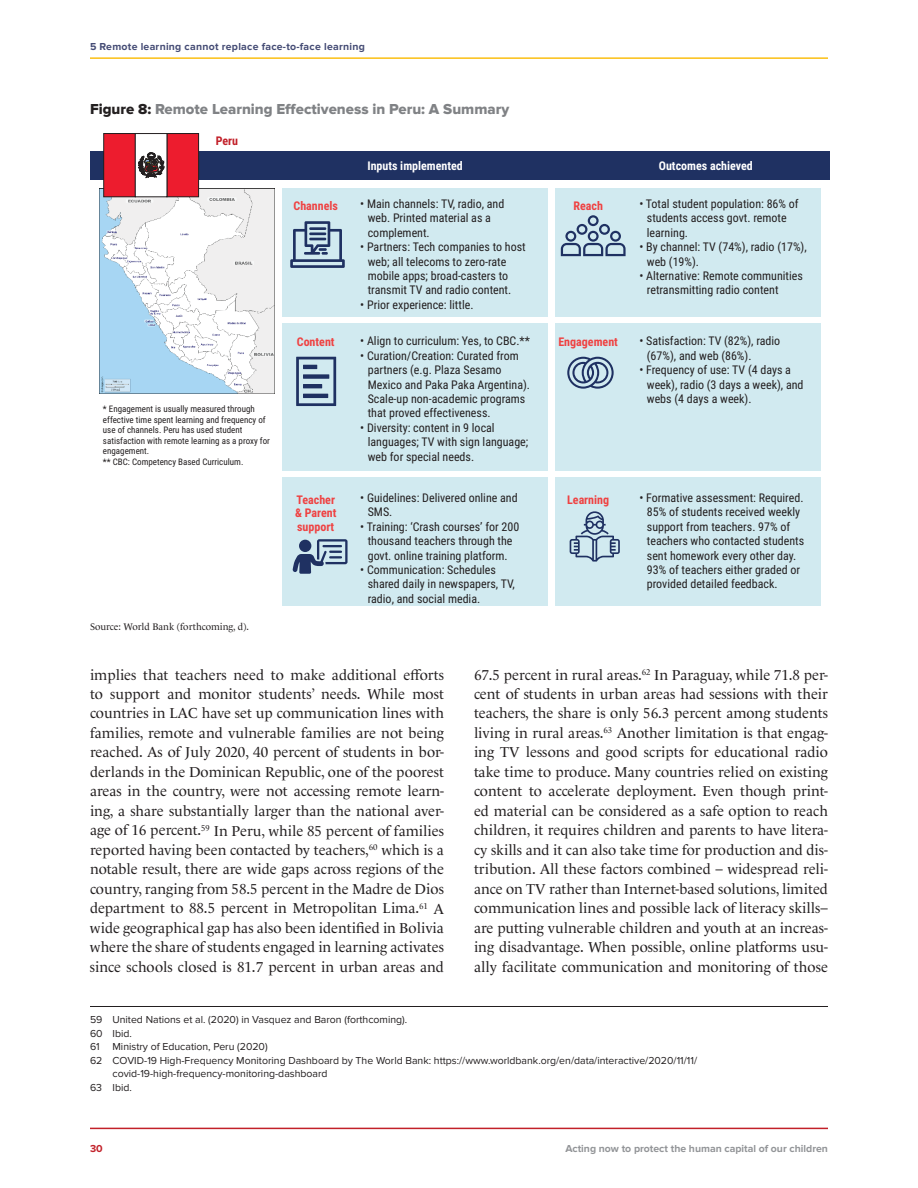
<style>
.page{position:relative;width:918px;height:1188px;background:#fff}
.page>*{position:absolute;margin:0;border:0;box-sizing:border-box;transform-origin:0 0}
.t1{font:15px "Proxima Nova Extrabld";color:#808285}
.t2{font:14.7px/19.5px "Le Monde Livre Std";color:#231f20;text-align:justify}
.t3{font:12px/14.4px "Roboto Condensed";color:#231f20}
.t4{font:700 12px/13.5px "Roboto Condensed";color:#ef4242;text-align:justify}
.t5{font:700 12px "Roboto Condensed";color:#fff}
.t6{font:700 12px "Roboto Condensed";color:#c22029}
.t7{font:10.5px "Proxima Nova";color:#231f20}
.t8{font:700 10.5px "Proxima Nova";letter-spacing:.025em;color:#454c75}
.t9{font:700 10.5px "Proxima Nova";color:#939598}
.t10{font:700 10.5px "Proxima Nova";color:#c22029}
.t11{font:9.75px "Le Monde Livre Std";color:#231f20}
.t12{font:9px/10.5px "Roboto Condensed";color:#231f20}
.s1{color:#231f20}
</style>
<div class="page">
<hr style="left:90px;top:1128px;width:738px;height:1px;background:#c22029">
<hr style="left:90px;top:57px;width:738px;height:2px;background:#fbbf13">
<hr style="left:90px;top:1006px;width:738px;height:1px;background:#231f20">
<div style="left:283px;top:188px;width:265px;height:129px;background:#d1eaf0"></div>
<div style="left:555px;top:188px;width:265px;height:129px;background:#d1eaf0"></div>
<div style="left:283px;top:478px;width:265px;height:128px;background:#d1eaf0"></div>
<div style="left:555px;top:478px;width:265px;height:128px;background:#d1eaf0"></div>
<div style="left:283px;top:323px;width:265px;height:148px;background:#d1eaf0"></div>
<div style="left:555px;top:323px;width:265px;height:148px;background:#d1eaf0"></div>
<img style="left:99px;top:188px;width:176px;height:206px">
<svg style="left:290px;top:221px;width:55px;height:47px"></svg>
<svg style="left:296px;top:357px;width:40px;height:49px"></svg>
<svg style="left:292px;top:539px;width:56px;height:35px"></svg>
<svg style="left:561px;top:215px;width:65px;height:41px"></svg>
<svg style="left:567px;top:357px;width:47px;height:32px"></svg>
<svg style="left:570px;top:511px;width:50px;height:51px"></svg>
<div style="left:90px;top:151px;width:739px;height:29px;background:#1f3162"></div>
<div style="left:104px;top:134px;width:31px;height:63px;background:#ed1c2e"></div>
<div style="left:167px;top:134px;width:32px;height:63px;background:#ed1c2e"></div>
<div style="left:167px;top:133px;width:32px;height:64px;border:1px solid #231f20"></div>
<div style="left:135px;top:134px;width:32px;height:63px;background:#fff"></div>
<div style="left:135px;top:133px;width:32px;height:64px;border:1px solid #231f20"></div>
<svg style="left:134px;top:151px;width:31px;height:32px"></svg>
<hr style="left:917px;top:94px;width:1px;height:430px;background:#d1d3d4">
<p class="t8" style="left:90px;top:40px;width:276px">5 Remote learning cannot replace face-to-face learning</p>
<p class="t1" style="left:90px;top:100px;width:421px"><span class="s1">Figure 8:</span> Remote Learning Effectiveness in Peru: A Summary</p>
<p class="t6" style="left:216px;top:132px;width:24px">Peru</p>
<p class="t12" style="left:103px;top:404px;width:169px">* Engagement is usually measured through effective time spent learning and frequency of use of channels. Peru has used student satisfaction with remote learning as a proxy for engagement.<br>** CBC: Competency Based Curriculum.</p>
<p class="t11" style="left:90px;top:620px;width:160px">Source: World Bank (forthcoming, d).</p>
<p class="t4" style="left:294px;top:198px;width:46px">Channels</p>
<p class="t4" style="left:297px;top:335px;width:39px">Content</p>
<p class="t4" style="left:295px;top:492px;width:43px">Teacher &amp; Parent support</p>
<p class="t5" style="left:367px;top:158px;width:97px">Inputs implemented</p>
<p class="t3" style="left:368px;top:196px;width:138px;text-indent:-8px">• Main channels: TV, radio, and web. Printed material as a complement.</p>
<p class="t3" style="left:368px;top:239px;width:160px;text-indent:-8px">• Partners: Tech companies to host web; all telecoms to zero-rate mobile apps; broad-casters to transmit TV and radio content.</p>
<p class="t3" style="left:360px;top:297px;width:115px">• Prior experience: little.</p>
<p class="t3" style="left:360px;top:334px;width:171px">• Align to curriculum: Yes, to CBC.**</p>
<p class="t3" style="left:368px;top:348px;width:164px;text-indent:-8px">• Curation/Creation: Curated from partners (e.g. Plaza Sesamo<br>Mexico and Paka Paka Argentina).<br>Scale-up non-academic programs that proved effectiveness.</p>
<p class="t3" style="left:368px;top:420px;width:162px;text-indent:-8px">• Diversity: content in 9 local languages; TV with sign language; web for special needs.</p>
<p class="t3" style="left:368px;top:490px;width:151px;text-indent:-8px">• Guidelines: Delivered online and<br>SMS.</p>
<p class="t3" style="left:360px;top:519px;width:161px;text-align:center">• Training: ‘Crash courses’ for 200 thousand teachers through the govt. online training platform.</p>
<p class="t3" style="left:368px;top:562px;width:149px;text-indent:-8px">• Communication: Schedules shared daily in newspapers, TV, radio, and social media.</p>
<p class="t4" style="left:573px;top:198px;width:31px">Reach</p>
<p class="t4" style="left:558px;top:335px;width:61px">Engagement</p>
<p class="t5" style="left:659px;top:158px;width:95px">Outcomes achieved</p>
<p class="t3" style="left:647px;top:196px;width:153px;text-indent:-8px">• Total student population: 86% of students access govt. remote learning.</p>
<p class="t3" style="left:647px;top:239px;width:161px;text-indent:-8px">• By channel: TV (74%), radio (17%), web (19%).</p>
<p class="t3" style="left:647px;top:268px;width:158px;text-indent:-8px">• Alternative: Remote communities retransmitting radio content</p>
<p class="t3" style="left:647px;top:334px;width:135px;text-indent:-8px">• Satisfaction: TV (82%), radio (67%), and web (86%).</p>
<p class="t3" style="left:647px;top:362px;width:158px;text-indent:-8px">• Frequency of use: TV (4 days a week), radio (3 days a week), and webs (4 days a week).</p>
<p class="t4" style="left:567px;top:492px;width:43px">Learning</p>
<p class="t3" style="left:647px;top:490px;width:159px;text-indent:-8px">• Formative assessment: Required.<br>85% of students received weekly support from teachers. 97% of teachers who contacted students sent homework every other day.<br>93% of teachers either graded or provided detailed feedback.</p>
<p class="t2" style="left:90px;top:665px;width:356px">implies that teachers need to make additional efforts to support and monitor students’ needs. While most countries in LAC have set up communication lines with families, remote and vulnerable families are not being reached. As of July 2020, 40 percent of students in bor&shy;derlands in the Dominican Republic, one of the poorest areas in the country, were not accessing remote learn&shy;ing, a share substantially larger than the national aver&shy;age of 16 percent.<sup>59</sup> In Peru, while 85 percent of families reported having been contacted by teachers,<sup>60</sup> which is a notable result, there are wide gaps across regions of the country, ranging from 58.5 percent in the Madre de Dios department to 88.5 percent in Metropolitan Lima.<sup>61</sup> A wide geographical gap has also been identified in Bolivia where the share of students engaged in learning activates since schools closed is 81.7 percent in urban areas and</p>
<p class="t2" style="left:474px;top:665px;width:356px">67.5 percent in rural areas.<sup>62</sup> In Paraguay, while 71.8 per&shy;cent of students in urban areas had sessions with their teachers, the share is only 56.3 percent among students living in rural areas.<sup>63</sup> Another limitation is that engag&shy;ing TV lessons and good scripts for educational radio take time to produce. Many countries relied on existing content to accelerate deployment. Even though print&shy;ed material can be considered as a safe option to reach children, it requires children and parents to have litera&shy;cy skills and it can also take time for production and dis&shy;tribution. All these factors combined – widespread reli&shy;ance on TV rather than Internet-based solutions, limited communication lines and possible lack of literacy skills– are putting vulnerable children and youth at an increas&shy;ing disadvantage. When possible, online platforms usu&shy;ally facilitate communication and monitoring of those</p>
<p class="t7" style="left:90px;top:1013px;width:319px">59 United Nations et al. (2020) in Vasquez and Baron (forthcoming).</p>
<p class="t7" style="left:90px;top:1027px;width:43px">60 Ibid.</p>
<p class="t7" style="left:90px;top:1040px;width:179px">61 Ministry of Education, Peru (2020)</p>
<p class="t7" style="left:90px;top:1054px;width:609px">62 COVID-19 High-Frequency Monitoring Dashboard by The World Bank: https://www.worldbank.org/en/data/interactive/2020/11/11/</p>
<p class="t7" style="left:113px;top:1067px;width:217px">covid-19-high-frequency-monitoring-dashboard</p>
<p class="t7" style="left:90px;top:1081px;width:43px">63 Ibid.</p>
<p class="t10" style="left:90px;top:1142px;width:14px">30</p>
<p class="t9" style="left:565px;top:1142px;width:264px">Acting now to protect the human capital of our children</p>
</div>
